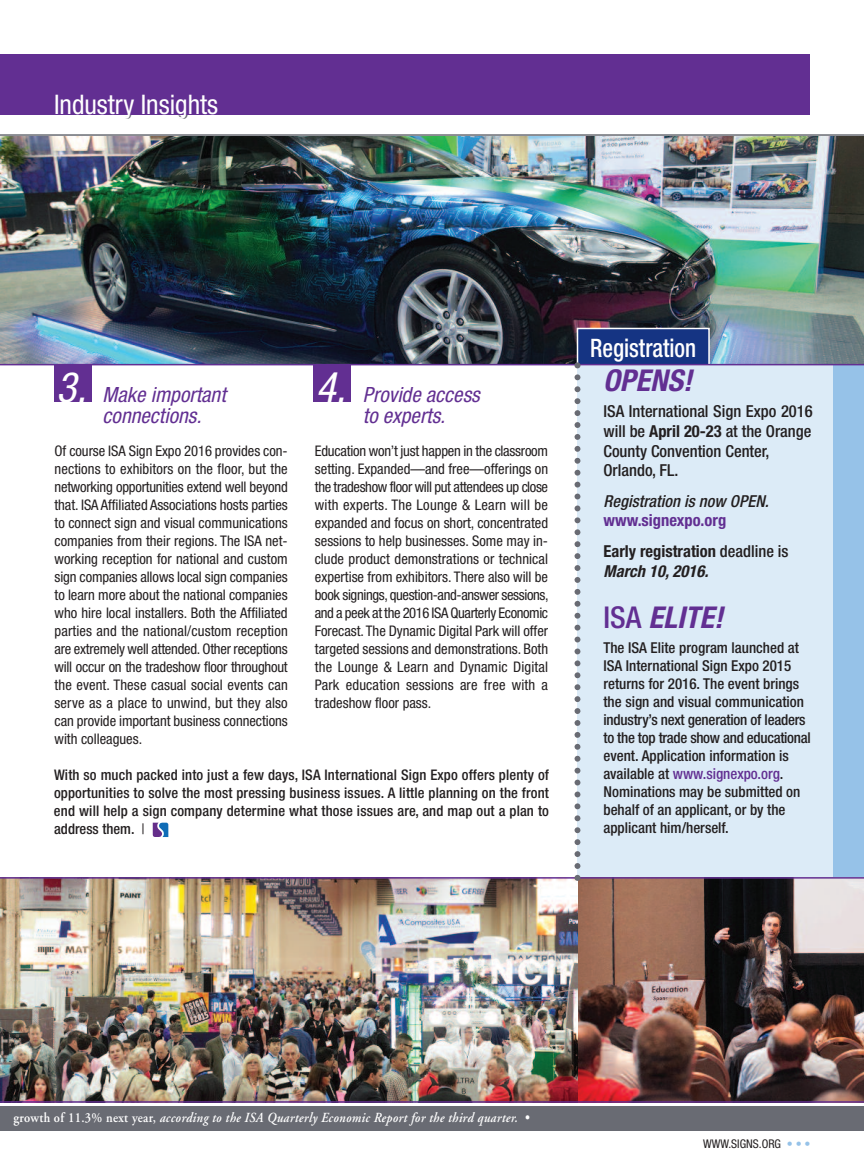
<style>
.page{position:relative;width:864px;height:1175px;background:#fff}
.page>*{position:absolute;margin:0;border:0;box-sizing:border-box;transform-origin:0 0}
.t1{font:italic condensed 41.85px "Helvetica Neue";color:#fff}
.t2{font:italic 700 condensed 30px "Helvetica Neue";letter-spacing:.005em;color:#622f92}
.t3{font:condensed 27px "Helvetica Neue";color:#fff}
.t4{font:500 condensed 25.5px "Helvetica Neue";color:#fff;scale:.9 1}
.t5{font:italic condensed 21px/21px "Helvetica Neue";letter-spacing:.005em;color:#622f92}
.t6{font:500 condensed 16.5px/19.8px "Helvetica Neue";color:#231f20}
.t7{font:700 condensed 16.5px/30.3px "Helvetica Neue";color:#231f20}
.t8{font:italic 500 condensed 16.5px "Helvetica Neue";letter-spacing:.005em;color:#231f20}
.t9{font:italic 700 condensed 16.5px "Helvetica Neue";letter-spacing:.005em;color:#231f20}
.t10{font:500 condensed 15px/18px "Helvetica Neue";color:#231f20}
.t11{font:condensed 14.7px/18px "Helvetica Neue";color:#231f20;text-align:justify}
.t12{font:500 condensed 14.7px/18px "Helvetica Neue";letter-spacing:.01em;color:#231f20;text-align:justify}
.t13{font:italic 600 13.8px "Adobe Garamond";letter-spacing:.025em;color:#fff;scale:.9 1}
.t14{font:condensed 12px "Helvetica Neue";color:#231f20}
.s1{font-weight:400}
.s2{font-weight:700}
.s3{color:#622f92}
.s4{font-weight:500}
.s5{font-weight:500;font-style:normal}
.s6{font-style:normal}
.s7{color:#96c2e8}
</style>
<div class="page">
<div style="left:577px;top:364px;width:256px;height:515px;background:#dcebf7"></div>
<div style="left:833px;top:364px;width:31px;height:515px;background:#96c2e8"></div>
<div style="left:54px;top:364px;width:38px;height:38px;background:#622f92"></div>
<div style="left:314px;top:364px;width:37px;height:38px;background:#622f92"></div>
<img style="left:578px;top:878px;width:286px;height:223px">
<img style="left:0;top:136px;width:864px;height:228px">
<img style="left:0;top:878px;width:578px;height:223px">
<div style="left:0;top:54px;width:810px;height:61px;background:#622f92"></div>
<div style="left:0;top:1106px;width:864px;height:24px;background:#696b73"></div>
<hr style="left:0;top:134px;width:864px;height:2px;background:#696b73">
<div style="left:578px;top:329px;width:130px;height:35px;background:#153483"></div>
<div style="left:577px;top:328px;width:133px;height:37px;border:2px solid #fff"></div>
<hr style="left:0;top:364px;width:864px;height:1px;background:#622f92">
<hr style="left:0;top:877px;width:864px;height:1px;background:#622f92">
<svg style="left:153px;top:822px;width:15px;height:15px"></svg>
<hr style="left:0;top:1101px;width:864px;height:1px;background:#622f92">
<svg style="left:574px;top:362px;width:6px;height:518px"></svg>
<h3 class="t3" style="left:54px;top:94px;width:166px">Industry Insights</h3>
<h1 class="t1" style="left:56px;top:372px;width:32px">3.</h1>
<h1 class="t1" style="left:316px;top:372px;width:32px">4.</h1>
<h3 class="t5" style="left:103px;top:386px;width:125px">Make important connections.</h3>
<p class="t11" style="left:55px;top:443px;width:235px">Of course ISA Sign Expo 2016 provides con&shy;nections to exhibitors on the floor, but the networking opportunities extend well beyond that. ISA Affiliated Associations hosts parties to connect sign and visual communications companies from their regions. The ISA net&shy;working reception for national and custom sign companies allows local sign companies to learn more about the national companies who hire local installers. Both the Affiliated parties and the national/custom reception are extremely well attended.Other receptions will occur on the tradeshow floor throughout the event. These casual social events can serve as a place to unwind, but they also can provide important business connections with colleagues.</p>
<h3 class="t5" style="left:363px;top:386px;width:118px">Provide access to experts.</h3>
<p class="t11" style="left:315px;top:443px;width:235px">Education won’t just happen in the classroom setting. Expanded—and free—offerings on the tradeshow floor will put attendees up close with experts. The Lounge &amp; Learn will be expanded and focus on short, concentrated sessions to help businesses. Some may in&shy;clude product demonstrations or technical expertise from exhibitors. There also will be book signings, question-and-answer sessions, and a peek at the 2016 ISA Quarterly Economic Forecast. The Dynamic Digital Park will offer targeted sessions and demonstrations. Both the Lounge &amp; Learn and Dynamic Digital Park education sessions are free with a tradeshow floor pass.</p>
<p class="t12" style="left:54px;top:767px;width:497px">With so much packed into just a few days, ISA International Sign Expo offers plenty of opportunities to solve the most pressing business issues. A little planning on the front end will help a sign company determine what those issues are, and map out a plan to address them. <span class="s1">|</span></p>
<h3 class="t4" style="left:590px;top:338px;width:119px">Registration</h3>
<h2 class="t2" style="left:603px;top:370px;width:91px">OPENS!</h2>
<p class="t6" style="left:603px;top:402px;width:211px">ISA International Sign Expo 2016 will be <span class="s2">April 20-23</span> at the Orange<br>County Convention Center,<br>Orlando, FL.</p>
<p class="t8" style="left:603px;top:495px;width:167px">Registration is now OPEN.</p>
<p class="t7" style="left:603px;top:507px;width:187px"><span class="s3">www.signexpo.org<br></span>Early registration <span class="s4">deadline is</span></p>
<p class="t9" style="left:603px;top:565px;width:106px">March 10, 2016.</p>
<h2 class="t2" style="left:604px;top:606px;width:121px"><span class="s5">ISA</span> ELITE!</h2>
<p class="t10" style="left:603px;top:640px;width:209px">The ISA Elite program launched at ISA International Sign Expo 2015 returns for 2016. The event brings the sign and visual communication industry’s next generation of leaders to the top trade show and educational event. Application information is available at <span class="s3">www.signexpo.org</span>.<br>Nominations may be submitted on behalf of an applicant, or by the applicant him/herself.</p>
<p class="t13" style="left:14px;top:1112px;width:576px"><span class="s6">growth of 11.3% next year,</span> according to the ISA Quarterly Economic Report for the third quarter. <span class="s6">•</span></p>
<p class="t14" style="left:703px;top:1139px;width:109px">WWW.SIGNS.ORG <span class="s7">• • •</span></p>
</div>
